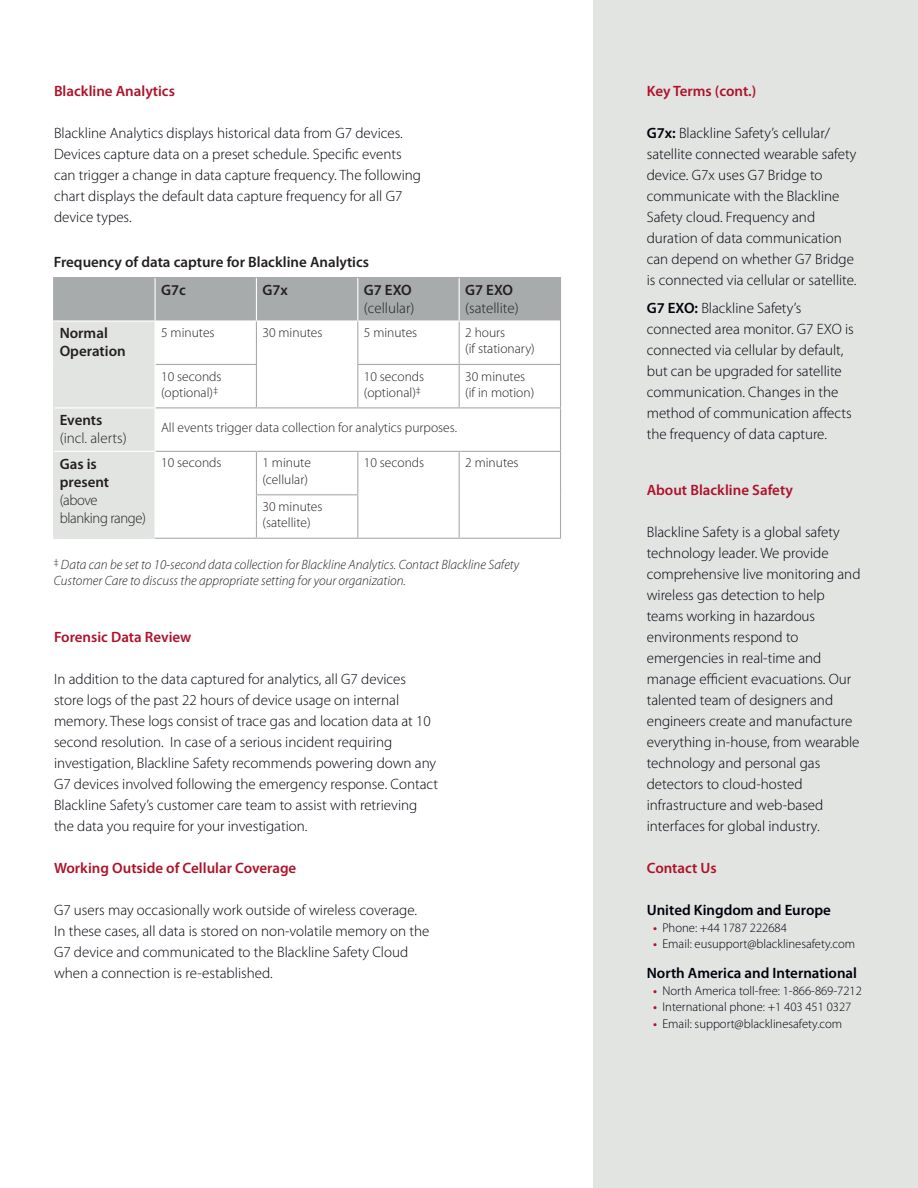
<style>
.page{position:relative;width:918px;height:1188px;background:#fff}
.page>*{position:absolute;margin:0;border:0;box-sizing:border-box;transform-origin:0 0}
.body{font:300 15px/21px "Myriad Pro";color:#00000b}
.heading_1{font:600 15px "Myriad Pro";color:#ae1229}
.t1{font:600 15px/18px "Myriad Pro";color:#231f20}
.t2{font:300 15px/18px "Myriad Pro";color:#231f20}
.body-2{font:600 15px "Myriad Pro";color:#00000b}
.t3{font:300 15px/18px "Myriad Pro";letter-spacing:-.025em;color:#231f20}
.t4{font:300 13.5px/16.2px "Myriad Pro";color:#231f20}
.t5{font:italic 300 13.5px/16.2px "Myriad Pro";color:#231f20}
.t6{font:300 12.75px "Myriad Pro";color:#00000b}
.s1{font-weight:600}
.s2{font-weight:600;color:#ae1229}
</style>
<div class="page">
<div style="left:593px;top:0;width:325px;height:1188px;background:#e2e4e2"></div>
<svg style="left:54px;top:278px;width:506px;height:260px"></svg>
<hr style="left:155px;top:278px;width:1px;height:42px;background:#fff">
<hr style="left:256px;top:278px;width:1px;height:42px;background:#fff">
<hr style="left:357px;top:278px;width:1px;height:42px;background:#fff">
<hr style="left:459px;top:278px;width:1px;height:42px;background:#fff">
<hr style="left:53px;top:320px;width:102px;height:2px;background:#fff">
<hr style="left:155px;top:320px;width:101px;height:2px;background:#fff">
<hr style="left:155px;top:322px;width:1px;height:42px;background:#fff">
<hr style="left:256px;top:320px;width:102px;height:2px;background:#fff">
<hr style="left:358px;top:320px;width:101px;height:2px;background:#fff">
<hr style="left:155px;top:364px;width:1px;height:43px;background:#fff">
<hr style="left:54px;top:407px;width:102px;height:1px;background:#fff">
<hr style="left:155px;top:408px;width:1px;height:43px;background:#fff">
<hr style="left:54px;top:451px;width:102px;height:1px;background:#fff">
<hr style="left:155px;top:452px;width:1px;height:43px;background:#fff">
<hr style="left:155px;top:495px;width:1px;height:43px;background:#fff">
<hr style="left:256px;top:322px;width:1px;height:42px;background:#a8abac">
<hr style="left:357px;top:322px;width:1px;height:42px;background:#a8abac">
<hr style="left:156px;top:364px;width:101px;height:1px;background:#a8abac">
<hr style="left:256px;top:365px;width:1px;height:42px;background:#a8abac">
<hr style="left:357px;top:364px;width:102px;height:1px;background:#a8abac">
<hr style="left:357px;top:365px;width:1px;height:42px;background:#a8abac">
<hr style="left:459px;top:322px;width:1px;height:42px;background:#a8abac">
<hr style="left:560px;top:321px;width:1px;height:43px;background:#a8abac">
<hr style="left:156px;top:407px;width:100px;height:1px;background:#a8abac">
<hr style="left:256px;top:407px;width:102px;height:1px;background:#a8abac">
<hr style="left:358px;top:407px;width:101px;height:1px;background:#a8abac">
<hr style="left:156px;top:451px;width:100px;height:1px;background:#a8abac">
<hr style="left:256px;top:451px;width:102px;height:1px;background:#a8abac">
<hr style="left:256px;top:452px;width:1px;height:42px;background:#a8abac">
<hr style="left:459px;top:364px;width:102px;height:1px;background:#a8abac">
<hr style="left:459px;top:365px;width:1px;height:42px;background:#a8abac">
<hr style="left:560px;top:365px;width:1px;height:42px;background:#a8abac">
<hr style="left:459px;top:407px;width:102px;height:1px;background:#a8abac">
<hr style="left:358px;top:451px;width:101px;height:1px;background:#a8abac">
<hr style="left:357px;top:452px;width:1px;height:42px;background:#a8abac">
<hr style="left:459px;top:451px;width:102px;height:1px;background:#a8abac">
<hr style="left:459px;top:452px;width:1px;height:43px;background:#a8abac">
<hr style="left:459px;top:495px;width:1px;height:43px;background:#a8abac">
<hr style="left:256px;top:494px;width:102px;height:1px;background:#a8abac">
<hr style="left:256px;top:495px;width:1px;height:43px;background:#a8abac">
<hr style="left:357px;top:495px;width:1px;height:43px;background:#a8abac">
<hr style="left:560px;top:408px;width:1px;height:43px;background:#a8abac">
<hr style="left:155px;top:538px;width:101px;height:1px;background:#a8abac">
<hr style="left:560px;top:452px;width:1px;height:43px;background:#a8abac">
<hr style="left:560px;top:495px;width:1px;height:43px;background:#a8abac">
<hr style="left:358px;top:538px;width:101px;height:1px;background:#a8abac">
<hr style="left:459px;top:538px;width:102px;height:1px;background:#a8abac">
<hr style="left:256px;top:538px;width:102px;height:1px;background:#a8abac">
<hr style="left:53px;top:277px;width:102px;height:1px;background:#a8abac">
<hr style="left:53px;top:278px;width:1px;height:42px;background:#a8abac">
<hr style="left:155px;top:277px;width:101px;height:1px;background:#a8abac">
<hr style="left:256px;top:277px;width:102px;height:1px;background:#a8abac">
<hr style="left:358px;top:277px;width:101px;height:1px;background:#a8abac">
<hr style="left:459px;top:277px;width:102px;height:1px;background:#a8abac">
<hr style="left:560px;top:278px;width:1px;height:43px;background:#a8abac">
<hr style="left:53px;top:322px;width:1px;height:42px;background:#e2e4e2">
<hr style="left:53px;top:364px;width:1px;height:44px;background:#e2e4e2">
<hr style="left:53px;top:408px;width:1px;height:43px;background:#e2e4e2">
<hr style="left:53px;top:451px;width:1px;height:44px;background:#e2e4e2">
<hr style="left:53px;top:495px;width:1px;height:43px;background:#e2e4e2">
<hr style="left:53px;top:538px;width:102px;height:1px;background:#e2e4e2">
<hr style="left:459px;top:320px;width:101px;height:2px;background:#fff">
<p class="heading_1" style="left:54px;top:81px;width:122px">Blackline Analytics</p>
<p class="body" style="left:54px;top:122px;width:369px">Blackline Analytics displays historical data from G7 devices.<br>Devices capture data on a preset schedule. Specific events can trigger a change in data capture frequency. The following chart displays the default data capture frequency for all G7 device types.</p>
<p class="t1" style="left:54px;top:252px;width:317px">Frequency of data capture for Blackline Analytics</p>
<p class="t1" style="left:161px;top:280px;width:26px">G7c</p>
<p class="t1" style="left:262px;top:280px;width:27px">G7x</p>
<p class="t2" style="left:364px;top:281px;width:52px"><span class="s1">G7 EXO </span>(cellular)</p>
<p class="t2" style="left:465px;top:281px;width:55px"><span class="s1">G7 EXO </span>(satellite)</p>
<p class="t1" style="left:60px;top:324px;width:68px">Normal<br>Operation</p>
<p class="t4" style="left:161px;top:324px;width:55px">5 minutes</p>
<p class="t4" style="left:262px;top:324px;width:62px">30 minutes</p>
<p class="t4" style="left:364px;top:324px;width:55px">5 minutes</p>
<p class="t4" style="left:465px;top:324px;width:71px">2 hours<br>(if stationary)</p>
<p class="t4" style="left:161px;top:368px;width:62px">10 seconds (optional)<sup>‡</sup></p>
<p class="t4" style="left:364px;top:368px;width:62px">10 seconds (optional)<sup>‡</sup></p>
<p class="t4" style="left:465px;top:368px;width:71px">30 minutes (if in motion)</p>
<p class="t2" style="left:60px;top:411px;width:69px"><span class="s1">Events </span>(incl. alerts)</p>
<p class="t4" style="left:161px;top:419px;width:298px">All events trigger data collection for analytics purposes.</p>
<p class="t3" style="left:60px;top:454px;width:88px"><span class="s1">Gas is present </span>(above blanking range)</p>
<p class="t4" style="left:161px;top:455px;width:62px">10 seconds</p>
<p class="t4" style="left:262px;top:455px;width:50px">1 minute (cellular)</p>
<p class="t4" style="left:364px;top:455px;width:62px">10 seconds</p>
<p class="t4" style="left:465px;top:455px;width:55px">2 minutes</p>
<p class="t4" style="left:262px;top:498px;width:62px">30 minutes (satellite)</p>
<p class="t5" style="left:54px;top:556px;width:467px"><sup>‡</sup> Data can be set to 10-second data collection for Blackline Analytics. Contact Blackline Safety<br>Customer Care to discuss the appropriate setting for your organization.</p>
<p class="heading_1" style="left:54px;top:627px;width:139px">Forensic Data Review</p>
<p class="body" style="left:54px;top:668px;width:386px">In addition to the data captured for analytics, all G7 devices store logs of the past 22 hours of device usage on internal memory. These logs consist of trace gas and location data at 10 second resolution. In case of a serious incident requiring investigation, Blackline Safety recommends powering down any G7 devices involved following the emergency response. Contact Blackline Safety’s customer care team to assist with retrieving the data you require for your investigation.</p>
<p class="heading_1" style="left:54px;top:858px;width:244px">Working Outside of Cellular Coverage</p>
<p class="body" style="left:54px;top:899px;width:377px">G7 users may occasionally work outside of wireless coverage.<br>In these cases, all data is stored on non-volatile memory on the G7 device and communicated to the Blackline Safety Cloud when a connection is re-established.</p>
<p class="heading_1" style="left:647px;top:81px;width:111px">Key Terms (cont.)</p>
<p class="body" style="left:647px;top:122px;width:211px"><span class="s1">G7x:</span> Blackline Safety’s cellular/ satellite connected wearable safety device. G7x uses G7 Bridge to communicate with the Blackline Safety cloud. Frequency and duration of data communication can depend on whether G7 Bridge is connected via cellular or satellite.</p>
<p class="body" style="left:647px;top:297px;width:209px"><span class="s1">G7 EXO:</span> Blackline Safety’s connected area monitor. G7 EXO is connected via cellular by default, but can be upgraded for satellite communication. Changes in the method of communication affects the frequency of data capture.</p>
<p class="heading_1" style="left:647px;top:480px;width:148px">About Blackline Safety</p>
<p class="body" style="left:647px;top:521px;width:215px">Blackline Safety is a global safety technology leader. We provide comprehensive live monitoring and wireless gas detection to help teams working in hazardous environments respond to emergencies in real-time and manage efficient evacuations. Our talented team of designers and engineers create and manufacture everything in-house, from wearable technology and personal gas detectors to cloud-hosted infrastructure and web-based interfaces for global industry.</p>
<p class="heading_1" style="left:647px;top:858px;width:71px">Contact Us</p>
<p class="body-2" style="left:647px;top:900px;width:186px">United Kingdom and Europe</p>
<p class="t6" style="left:653px;top:920px;width:135px"><span class="s2">•</span> Phone: +44 1787 222684</p>
<p class="t6" style="left:653px;top:936px;width:203px"><span class="s2">•</span> Email: eusupport@blacklinesafety.com</p>
<p class="body-2" style="left:647px;top:963px;width:212px">North America and International</p>
<p class="t6" style="left:653px;top:983px;width:210px"><span class="s2">•</span> North America toll-free: 1-866-869-7212</p>
<p class="t6" style="left:653px;top:999px;width:200px"><span class="s2">•</span> International phone: +1 403 451 0327</p>
<p class="t6" style="left:653px;top:1016px;width:191px"><span class="s2">•</span> Email: support@blacklinesafety.com</p>
</div>
